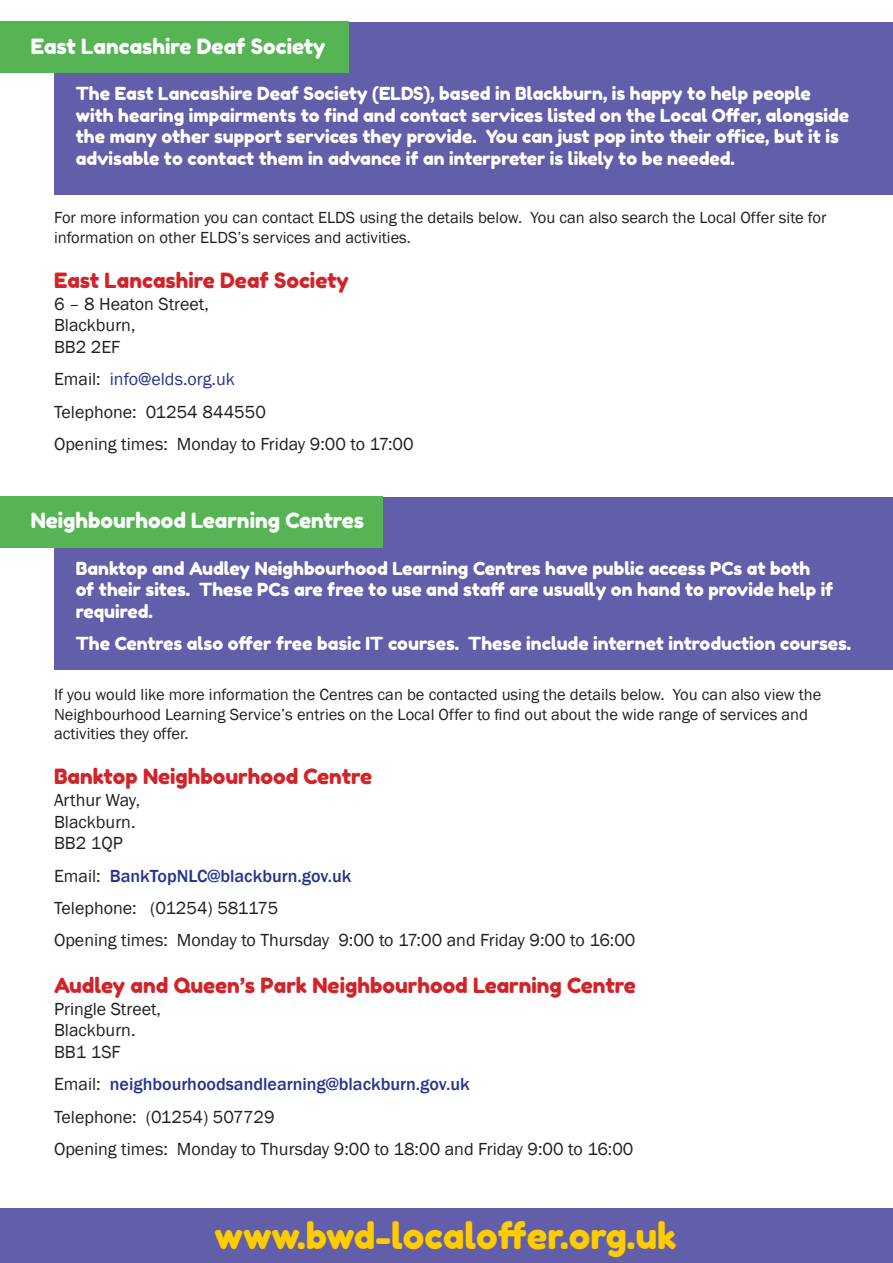
<style>
.page{position:relative;width:893px;height:1263px;background:#fff}
.page>*{position:absolute;margin:0;border:0;box-sizing:border-box;transform-origin:0 0}
.Sub_Heading{font:36px "Fredoka One";color:#fc0}
.t1{font:21px "Fredoka One";color:#d1232a}
.t2{font:21px "Fredoka One";color:#fff}
.t3{font:18px/21.6px "Fredoka One";color:#fff}
.t4{font:18px "Franklin Gothic";color:#231f20}
.t5{font:500 18px "Franklin Gothic";color:#25358f}
.t6{font:18px "Franklin Gothic";color:#25358f}
.t7{font:16.5px/19.8px "Franklin Gothic";color:#231f20}
.s1{color:#231f20}
.s2{font-weight:400;color:#231f20}
</style>
<div class="page">
<div style="left:54px;top:22px;width:839px;height:173px;background:#625ea9"></div>
<div style="left:54px;top:497px;width:839px;height:173px;background:#625ea9"></div>
<div style="left:0;top:22px;width:349px;height:51px;background:#56b455"></div>
<div style="left:0;top:497px;width:383px;height:51px;background:#56b455"></div>
<div style="left:0;top:1209px;width:893px;height:54px;background:#625ea9"></div>
<p class="t2" style="left:31px;top:33px;width:296px">East Lancashire Deaf Society</p>
<p class="t3" style="left:76px;top:83px;width:775px">The East Lancashire Deaf Society (ELDS), based in Blackburn, is happy to help people with hearing impairments to find and contact services listed on the Local Offer, alongside the many other support services they provide. You can just pop into their office, but it is advisable to contact them in advance if an interpreter is likely to be needed.</p>
<p class="t7" style="left:54px;top:208px;width:774px">For more information you can contact ELDS using the details below. You can also search the Local Offer site for information on other ELDS’s services and activities.</p>
<p class="t1" style="left:54px;top:268px;width:296px">East Lancashire Deaf Society</p>
<p class="t4" style="left:54px;top:293px;width:156px">6 – 8 Heaton Street,</p>
<p class="t4" style="left:54px;top:314px;width:83px">Blackburn,</p>
<p class="t4" style="left:54px;top:336px;width:68px">BB2 2EF</p>
<p class="t6" style="left:54px;top:368px;width:182px"><span class="s1">Email:</span> info@elds.org.uk</p>
<p class="t4" style="left:54px;top:401px;width:213px">Telephone: 01254 844550</p>
<p class="t4" style="left:54px;top:433px;width:361px">Opening times: Monday to Friday 9:00 to 17:00</p>
<p class="t2" style="left:31px;top:508px;width:335px">Neighbourhood Learning Centres</p>
<p class="t3" style="left:76px;top:557px;width:759px">Banktop and Audley Neighbourhood Learning Centres have public access PCs at both of their sites. These PCs are free to use and staff are usually on hand to provide help if required.</p>
<p class="t3" style="left:76px;top:633px;width:777px">The Centres also offer free basic IT courses. These include internet introduction courses.</p>
<p class="t7" style="left:54px;top:685px;width:769px">If you would like more information the Centres can be contacted using the details below. You can also view the<br>Neighbourhood Learning Service’s entries on the Local Offer to find out about the wide range of services and activities they offer.</p>
<p class="t1" style="left:54px;top:764px;width:320px">Banktop Neighbourhood Centre</p>
<p class="t4" style="left:54px;top:789px;width:88px">Arthur Way,</p>
<p class="t4" style="left:54px;top:810px;width:83px">Blackburn.</p>
<p class="t4" style="left:54px;top:832px;width:70px">BB2 1QP</p>
<p class="t5" style="left:54px;top:864px;width:299px"><span class="s2">Email:</span> BankTopNLC@blackburn.gov.uk</p>
<p class="t4" style="left:54px;top:897px;width:226px">Telephone: (01254) 581175</p>
<p class="t4" style="left:54px;top:929px;width:583px">Opening times: Monday to Thursday 9:00 to 17:00 and Friday 9:00 to 16:00</p>
<p class="t1" style="left:54px;top:973px;width:583px">Audley and Queen’s Park Neighbourhood Learning Centre</p>
<p class="t4" style="left:54px;top:997px;width:109px">Pringle Street,</p>
<p class="t4" style="left:54px;top:1019px;width:83px">Blackburn.</p>
<p class="t4" style="left:54px;top:1041px;width:68px">BB1 1SF</p>
<p class="t5" style="left:54px;top:1073px;width:417px"><span class="s2">Email:</span> neighbourhoodsandlearning@blackburn.gov.uk</p>
<p class="t4" style="left:54px;top:1105px;width:222px">Telephone: (01254) 507729</p>
<p class="t4" style="left:54px;top:1138px;width:581px">Opening times: Monday to Thursday 9:00 to 18:00 and Friday 9:00 to 16:00</p>
<p class="Sub_Heading" style="left:215px;top:1213px;width:463px">www.bwd-localoffer.org.uk</p>
</div>
